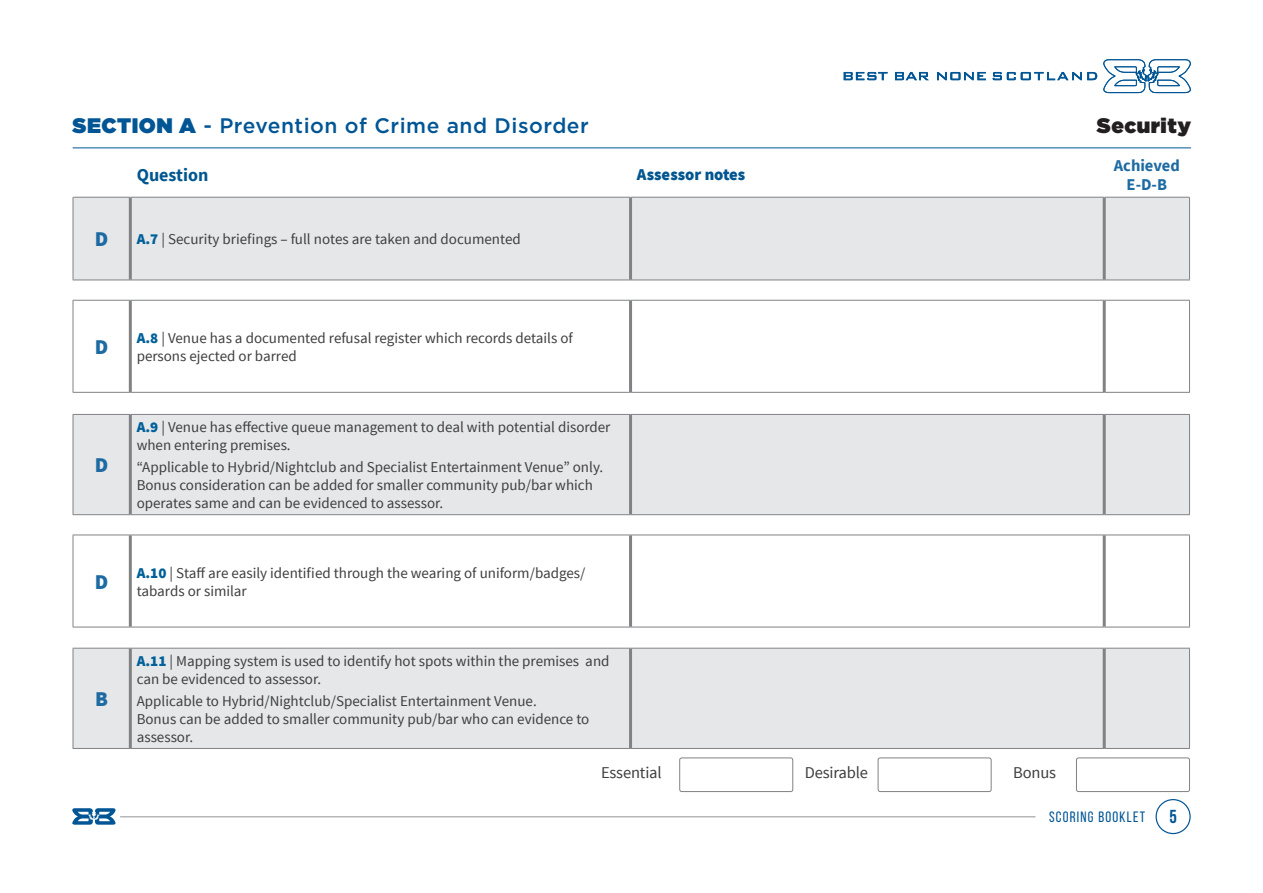
<style>
.page{position:relative;width:1263px;height:893px;background:#fff}
.page>*{position:absolute;margin:0;border:0;box-sizing:border-box;transform-origin:0 0}
.t1{font:500 21px "Gotham";letter-spacing:.025em;color:#005595}
.t2{font:900 21px "Gotham";letter-spacing:.025em;color:#231f20}
.t3{font:900 21px "Source Sans Pro";color:#1d6ba2}
.t4{font:700 18.75px "Bebas Neue";color:#005595}
.t5{font:700 18px "Source Sans Pro";color:#005690}
.t6{font:16.5px "Source Sans Pro";letter-spacing:-.01em;color:#3e3e3f}
.t7{font:900 16.5px "Source Sans Pro";color:#005690}
.t8{font:700 16.5px "Source Sans Pro";color:#1d6ba2}
.t9{font:15px/18px "Source Sans Pro";color:#3e3e3f}
.t10{font:15px "Bebas Neue";letter-spacing:.08em;color:#005595}
.s1{font-weight:900}
.s2{font-weight:900;color:#006099}
</style>
<div class="page">
<hr style="left:120px;top:816px;width:915px;height:1px;background:#939598">
<div style="left:1155px;top:799px;width:36px;height:35px;border:1px solid #005595;border-radius:50%"></div>
<svg style="left:72px;top:808px;width:44px;height:17px"></svg>
<svg style="left:993px;top:72px;width:104px;height:8px"></svg>
<svg style="left:844px;top:72px;width:142px;height:8px"></svg>
<svg style="left:1103px;top:59px;width:88px;height:35px"></svg>
<hr style="left:73px;top:148px;width:1118px;height:1px;background:#005595">
<div style="left:679px;top:757px;width:114px;height:35px;border:1px solid #808285;border-radius:2px"></div>
<div style="left:1076px;top:757px;width:114px;height:35px;border:1px solid #808285;border-radius:2px"></div>
<div style="left:878px;top:757px;width:113px;height:35px;border:1px solid #808285;border-radius:2px"></div>
<div style="left:74px;top:198px;width:1115px;height:550px;background:#e6e7e9"></div>
<svg style="left:74px;top:281px;width:1115px;height:367px"></svg>
<hr style="left:73px;top:197px;width:57px;height:1px;background:#808285">
<hr style="left:73px;top:198px;width:1px;height:82px;background:#808285">
<hr style="left:630px;top:197px;width:474px;height:1px;background:#808285">
<hr style="left:1104px;top:197px;width:86px;height:1px;background:#808285">
<hr style="left:1189px;top:198px;width:1px;height:82px;background:#808285">
<hr style="left:73px;top:301px;width:1px;height:91px;background:#808285">
<hr style="left:1189px;top:301px;width:1px;height:91px;background:#808285">
<hr style="left:73px;top:415px;width:1px;height:99px;background:#808285">
<hr style="left:1189px;top:415px;width:1px;height:99px;background:#808285">
<hr style="left:73px;top:535px;width:1px;height:92px;background:#808285">
<hr style="left:1189px;top:535px;width:1px;height:92px;background:#808285">
<hr style="left:73px;top:649px;width:1px;height:99px;background:#808285">
<hr style="left:1189px;top:649px;width:1px;height:99px;background:#808285">
<hr style="left:73px;top:748px;width:57px;height:1px;background:#808285">
<hr style="left:130px;top:748px;width:500px;height:1px;background:#808285">
<hr style="left:630px;top:748px;width:474px;height:1px;background:#808285">
<hr style="left:1104px;top:748px;width:86px;height:1px;background:#808285">
<hr style="left:130px;top:197px;width:500px;height:1px;background:#808285">
<hr style="left:629px;top:198px;width:3px;height:82px;background:#808285">
<hr style="left:629px;top:301px;width:3px;height:91px;background:#808285">
<hr style="left:629px;top:415px;width:3px;height:99px;background:#808285">
<hr style="left:629px;top:535px;width:3px;height:92px;background:#808285">
<hr style="left:629px;top:649px;width:3px;height:99px;background:#808285">
<hr style="left:129px;top:198px;width:3px;height:82px;background:#808285">
<hr style="left:129px;top:301px;width:3px;height:91px;background:#808285">
<hr style="left:129px;top:415px;width:3px;height:99px;background:#808285">
<hr style="left:129px;top:535px;width:3px;height:92px;background:#808285">
<hr style="left:129px;top:649px;width:3px;height:99px;background:#808285">
<hr style="left:1103px;top:198px;width:3px;height:82px;background:#808285">
<hr style="left:1103px;top:301px;width:3px;height:91px;background:#808285">
<hr style="left:1103px;top:415px;width:3px;height:99px;background:#808285">
<hr style="left:1103px;top:535px;width:3px;height:92px;background:#808285">
<hr style="left:1103px;top:649px;width:3px;height:99px;background:#808285">
<hr style="left:129px;top:280px;width:3px;height:20px;background:#fff">
<hr style="left:629px;top:280px;width:3px;height:20px;background:#fff">
<hr style="left:1103px;top:280px;width:3px;height:20px;background:#fff">
<hr style="left:129px;top:393px;width:3px;height:21px;background:#fff">
<hr style="left:629px;top:393px;width:3px;height:21px;background:#fff">
<hr style="left:1103px;top:393px;width:3px;height:21px;background:#fff">
<hr style="left:129px;top:515px;width:3px;height:20px;background:#fff">
<hr style="left:629px;top:515px;width:3px;height:20px;background:#fff">
<hr style="left:1103px;top:515px;width:3px;height:20px;background:#fff">
<hr style="left:129px;top:627px;width:3px;height:21px;background:#fff">
<hr style="left:629px;top:627px;width:3px;height:21px;background:#fff">
<hr style="left:1103px;top:627px;width:3px;height:21px;background:#fff">
<hr style="left:73px;top:280px;width:57px;height:1px;background:#808285">
<hr style="left:130px;top:280px;width:500px;height:1px;background:#808285">
<hr style="left:630px;top:280px;width:474px;height:1px;background:#808285">
<hr style="left:1104px;top:280px;width:86px;height:1px;background:#808285">
<hr style="left:73px;top:300px;width:57px;height:1px;background:#808285">
<hr style="left:130px;top:300px;width:500px;height:1px;background:#808285">
<hr style="left:630px;top:300px;width:474px;height:1px;background:#808285">
<hr style="left:1104px;top:300px;width:86px;height:1px;background:#808285">
<hr style="left:73px;top:392px;width:57px;height:1px;background:#808285">
<hr style="left:130px;top:392px;width:500px;height:1px;background:#808285">
<hr style="left:630px;top:392px;width:474px;height:1px;background:#808285">
<hr style="left:1104px;top:392px;width:86px;height:1px;background:#808285">
<hr style="left:73px;top:414px;width:57px;height:1px;background:#808285">
<hr style="left:130px;top:414px;width:500px;height:1px;background:#808285">
<hr style="left:630px;top:414px;width:474px;height:1px;background:#808285">
<hr style="left:1104px;top:414px;width:86px;height:1px;background:#808285">
<hr style="left:73px;top:514px;width:57px;height:1px;background:#808285">
<hr style="left:130px;top:514px;width:500px;height:1px;background:#808285">
<hr style="left:630px;top:514px;width:474px;height:1px;background:#808285">
<hr style="left:1104px;top:514px;width:86px;height:1px;background:#808285">
<hr style="left:73px;top:535px;width:57px;height:1px;background:#808285">
<hr style="left:130px;top:535px;width:500px;height:1px;background:#808285">
<hr style="left:630px;top:535px;width:474px;height:1px;background:#808285">
<hr style="left:1104px;top:535px;width:86px;height:1px;background:#808285">
<hr style="left:73px;top:627px;width:57px;height:1px;background:#808285">
<hr style="left:130px;top:627px;width:500px;height:1px;background:#808285">
<hr style="left:630px;top:627px;width:474px;height:1px;background:#808285">
<hr style="left:1104px;top:627px;width:86px;height:1px;background:#808285">
<hr style="left:73px;top:648px;width:57px;height:1px;background:#808285">
<hr style="left:130px;top:648px;width:500px;height:1px;background:#808285">
<hr style="left:630px;top:648px;width:474px;height:1px;background:#808285">
<hr style="left:1104px;top:648px;width:86px;height:1px;background:#808285">
<p class="t1" style="left:73px;top:111px;width:518px"><span class="s1">SECTION A</span> - Prevention of Crime and Disorder</p>
<p class="t5" style="left:137px;top:163px;width:73px">Question</p>
<p class="t7" style="left:637px;top:164px;width:110px">Assessor notes</p>
<p class="t3" style="left:95px;top:225px;width:15px">D</p>
<p class="t9" style="left:137px;top:230px;width:386px"><span class="s2">A.7</span> | Security briefings – full notes are taken and documented</p>
<p class="t3" style="left:95px;top:333px;width:15px">D</p>
<p class="t9" style="left:137px;top:329px;width:438px"><span class="s2">A.8</span> | Venue has a documented refusal register which records details of persons ejected or barred</p>
<p class="t3" style="left:95px;top:451px;width:15px">D</p>
<p class="t9" style="left:137px;top:418px;width:475px"><span class="s2">A.9</span> | Venue has effective queue management to deal with potential disorder when entering premises.</p>
<p class="t9" style="left:137px;top:459px;width:468px">“Applicable to Hybrid/Nightclub and Specialist Entertainment Venue” only.</p>
<p class="t9" style="left:137px;top:477px;width:458px">Bonus consideration can be added for smaller community pub/bar which operates same and can be evidenced to assessor.</p>
<p class="t3" style="left:95px;top:567px;width:15px">D</p>
<p class="t9" style="left:137px;top:564px;width:450px"><span class="s2">A.10</span> | Staff are easily identified through the wearing of uniform/badges/ tabards or similar</p>
<p class="t3" style="left:95px;top:685px;width:14px">B</p>
<p class="t9" style="left:137px;top:652px;width:474px"><span class="s2">A.11</span> | Mapping system is used to identify hot spots within the premises and can be evidenced to assessor.</p>
<p class="t9" style="left:137px;top:692px;width:401px">Applicable to Hybrid/Nightclub/Specialist Entertainment Venue.</p>
<p class="t9" style="left:137px;top:710px;width:454px">Bonus can be added to smaller community pub/bar who can evidence to assessor.</p>
<p class="t6" style="left:601px;top:762px;width:62px">Essential</p>
<p class="t6" style="left:805px;top:762px;width:65px">Desirable</p>
<p class="t6" style="left:1013px;top:762px;width:44px">Bonus</p>
<p class="t2" style="left:1097px;top:110px;width:96px">Security</p>
<p class="t8" style="left:1114px;top:154px;width:68px">Achieved</p>
<p class="t8" style="left:1127px;top:174px;width:42px">E-D-B</p>
<p class="t10" style="left:1049px;top:808px;width:97px">SCORING BOOKLET</p>
<p class="t4" style="left:1169px;top:806px;width:9px">5</p>
</div>
